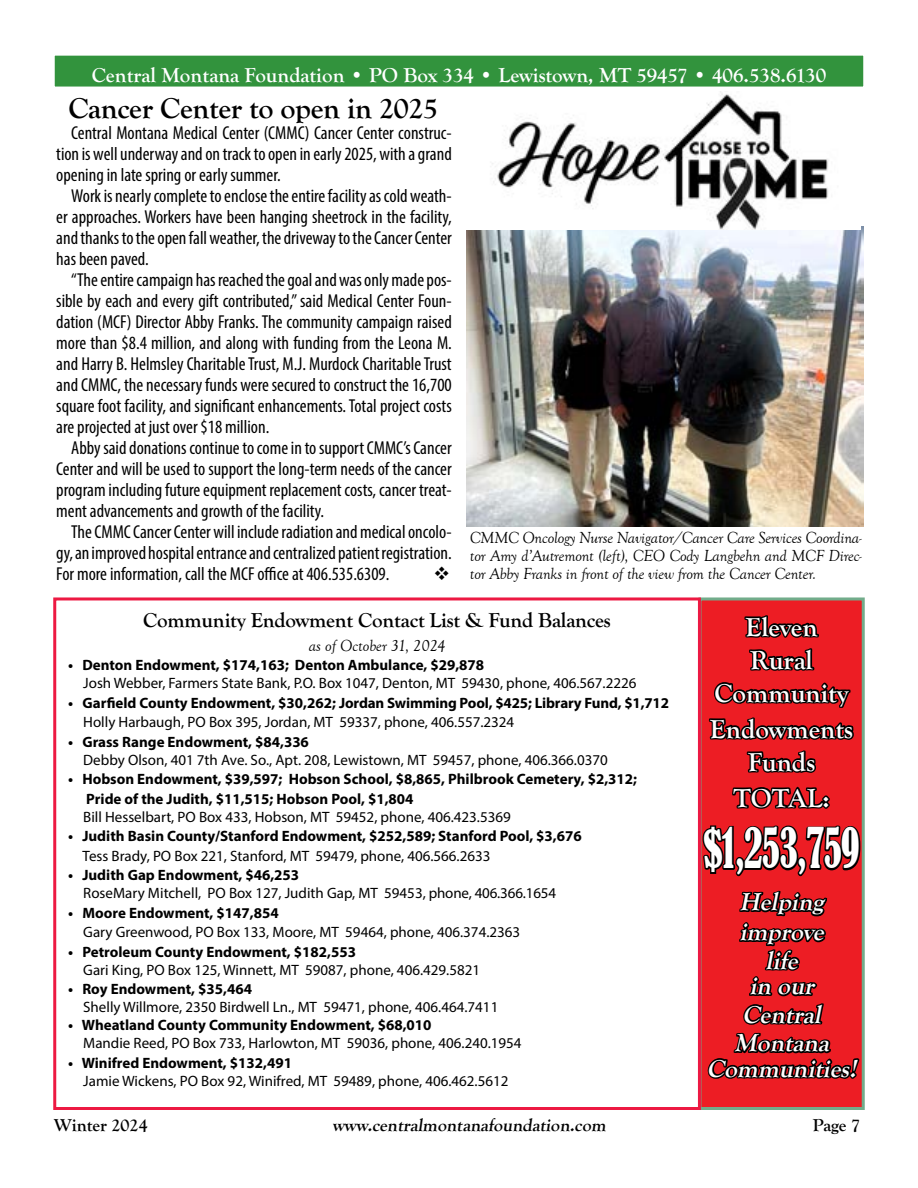
<style>
.page{position:relative;width:918px;height:1188px;background:#fff}
.page>*{position:absolute;margin:0;border:0;box-sizing:border-box;transform-origin:0 0}
.t1{font:condensed 51.75px "Bernard";letter-spacing:-.02em;color:#fff;scale:.72 1}
.t2{font:700 30px "Goudy Old Style T";letter-spacing:-.01em;color:#000}
.t3{font:700 27px/33px "Goudy Old Style T";color:#fff;text-align:center}
.t4{font:italic 700 25.5px/29.2px "Goudy Old Style T";color:#fff;text-align:center}
.t5{font:700 21px "Goudy Old Style T";color:#fff}
.t6{font:700 21px "Goudy Old Style T";letter-spacing:-.01em;color:#000}
.t7{font:condensed 18.75px/21px "Myriad Pro";color:#000;text-align:justify}
.t8{font:700 18px "Goudy Old Style T";color:#000}
.t9{font:italic 16.5px/18px "Goudy Old Style T";letter-spacing:-.01em;color:#000;text-align:justify}
.t10{font:15px "Myriad Pro";color:#000}
.t11{font:700 15px/19.5px "Myriad Pro";color:#000}
</style>
<div class="page">
<div style="left:54px;top:55px;width:810px;height:32px;background:#32933d"></div>
<div style="left:53px;top:54px;width:812px;height:34px;border:2px solid #fff"></div>
<div style="left:700px;top:599px;width:163px;height:509px;background:#ed1d24"></div>
<svg style="left:702px;top:615px;width:159px;height:464px"></svg>
<div style="left:698px;top:597px;width:167px;height:513px;border:3px solid #72ac8b"></div>
<div style="left:53px;top:597px;width:648px;height:513px;border:3px solid #ed1942"></div>
<img style="left:467px;top:226px;width:396px;height:300px">
<img style="left:467px;top:91px;width:393px;height:139px">
<p class="t5" style="left:92px;top:63px;width:736px">Central Montana Foundation • PO Box 334 • Lewistown, MT 59457 • 406.538.6130</p>
<h2 class="t2" style="left:68px;top:91px;width:371px">Cancer Center to open in 2025</h2>
<p class="t7" style="left:56px;top:122px;width:397px;text-indent:15px">Central Montana Medical Center (CMMC) Cancer Center construc&shy;tion is well underway and on track to open in early 2025, with a grand opening in late spring or early summer.</p>
<p class="t7" style="left:56px;top:185px;width:397px;text-indent:15px">Work is nearly complete to enclose the entire facility as cold weath&shy;er approaches. Workers have been hanging sheetrock in the facility, and thanks to the open fall weather, the driveway to the Cancer Center has been paved.</p>
<p class="t7" style="left:56px;top:269px;width:397px;text-indent:15px">“The entire campaign has reached the goal and was only made pos&shy;sible by each and every gift contributed,” said Medical Center Foun&shy;dation (MCF) Director Abby Franks. The community campaign raised more than $8.4 million, and along with funding from the Leona M. and Harry B. Helmsley Charitable Trust, M.J. Murdock Charitable Trust and CMMC, the necessary funds were secured to construct the 16,700 square foot facility, and significant enhancements. Total project costs are projected at just over $18 million.</p>
<p class="t7" style="left:56px;top:437px;width:397px;text-indent:15px">Abby said donations continue to come in to support CMMC’s Cancer Center and will be used to support the long-term needs of the cancer program including future equipment replacement costs, cancer treat&shy;ment advancements and growth of the facility.</p>
<p class="t7" style="left:56px;top:521px;width:397px;text-indent:15px">The CMMC Cancer Center will include radiation and medical oncolo&shy;gy, an improved hospital entrance and centralized patient registration.<br>For more information, call the MCF office at 406.535.6309.</p>
<p class="t9" style="left:470px;top:529px;width:393px">CMMC Oncology Nurse Navigator/Cancer Care Services Coordina&shy;tor Amy d’Autremont (left), CEO Cody Langbehn and MCF Direc&shy;tor Abby Franks in front of the view from the Cancer Center.</p>
<p class="t6" style="left:143px;top:608px;width:469px">Community Endowment Contact List &amp; Fund Balances</p>
<p class="t9" style="left:309px;top:637px;width:138px">as of October 31, 2024</p>
<p class="t11" style="left:68px;top:655px;width:417px">• Denton Endowment, $174,163; Denton Ambulance, $29,878</p>
<p class="t10" style="left:83px;top:674px;width:555px">Josh Webber, Farmers State Bank, P.O. Box 1047, Denton, MT 59430, phone, 406.567.2226</p>
<p class="t11" style="left:68px;top:693px;width:602px">• Garfield County Endowment, $30,262; Jordan Swimming Pool, $425; Library Fund, $1,712</p>
<p class="t10" style="left:83px;top:713px;width:433px">Holly Harbaugh, PO Box 395, Jordan, MT 59337, phone, 406.557.2324</p>
<p class="t11" style="left:68px;top:732px;width:242px">• Grass Range Endowment, $84,336</p>
<p class="t10" style="left:83px;top:751px;width:526px">Debby Olson, 401 7th Ave. So., Apt. 208, Lewistown, MT 59457, phone, 406.366.0370</p>
<p class="t11" style="left:86px;top:769px;width:552px;text-indent:-18px">• Hobson Endowment, $39,597; Hobson School, $8,865, Philbrook Cemetery, $2,312;<br>Pride of the Judith, $11,515; Hobson Pool, $1,804</p>
<p class="t10" style="left:83px;top:808px;width:429px">Bill Hesselbart, PO Box 433, Hobson, MT 59452, phone, 406.423.5369</p>
<p class="t11" style="left:68px;top:826px;width:515px">• Judith Basin County/Stanford Endowment, $252,589; Stanford Pool, $3,676</p>
<p class="t10" style="left:83px;top:847px;width:409px">Tess Brady, PO Box 221, Stanford, MT 59479, phone, 406.566.2633</p>
<p class="t11" style="left:68px;top:865px;width:233px">• Judith Gap Endowment, $46,253</p>
<p class="t10" style="left:83px;top:884px;width:474px">RoseMary Mitchell, PO Box 127, Judith Gap, MT 59453, phone, 406.366.1654</p>
<p class="t11" style="left:68px;top:903px;width:212px">• Moore Endowment, $147,854</p>
<p class="t10" style="left:83px;top:923px;width:439px">Gary Greenwood, PO Box 133, Moore, MT 59464, phone, 406.374.2363</p>
<p class="t11" style="left:68px;top:942px;width:289px">• Petroleum County Endowment, $182,553</p>
<p class="t10" style="left:83px;top:961px;width:398px">Gari King, PO Box 125, Winnett, MT 59087, phone, 406.429.5821</p>
<p class="t11" style="left:68px;top:979px;width:185px">• Roy Endowment, $35,464</p>
<p class="t10" style="left:83px;top:998px;width:417px">Shelly Willmore, 2350 Birdwell Ln., MT 59471, phone, 406.464.7411</p>
<p class="t11" style="left:68px;top:1015px;width:365px">• Wheatland County Community Endowment, $68,010</p>
<p class="t10" style="left:83px;top:1034px;width:440px">Mandie Reed, PO Box 733, Harlowton, MT 59036, phone, 406.240.1954</p>
<p class="t11" style="left:68px;top:1053px;width:225px">• Winifred Endowment, $132,491</p>
<p class="t10" style="left:83px;top:1072px;width:427px">Jamie Wickens, PO Box 92, Winifred, MT 59489, phone, 406.462.5612</p>
<h3 class="t3" style="left:715px;top:611px;width:136px">Eleven<br>Rural<br>Community</h3>
<h3 class="t3" style="left:710px;top:713px;width:145px">Endowments<br>Funds</h3>
<h3 class="t3" style="left:734px;top:782px;width:98px">TOTAL:</h3>
<h1 class="t1" style="left:704px;top:818px;width:218px">$1,253,759</h1>
<h3 class="t4" style="left:739px;top:888px;width:91px">Helping improve life</h3>
<h3 class="t4" style="left:734px;top:972px;width:102px;line-height:28.5px">in our<br>Central<br>Montana</h3>
<h3 class="t4" style="left:707px;top:1054px;width:156px">Communities!</h3>
<p class="t8" style="left:54px;top:1115px;width:95px">Winter 2024</p>
<p class="t8" style="left:332px;top:1115px;width:278px">www.centralmontanafoundation.com</p>
<p class="t8" style="left:813px;top:1115px;width:49px">Page 7</p>
</div>
